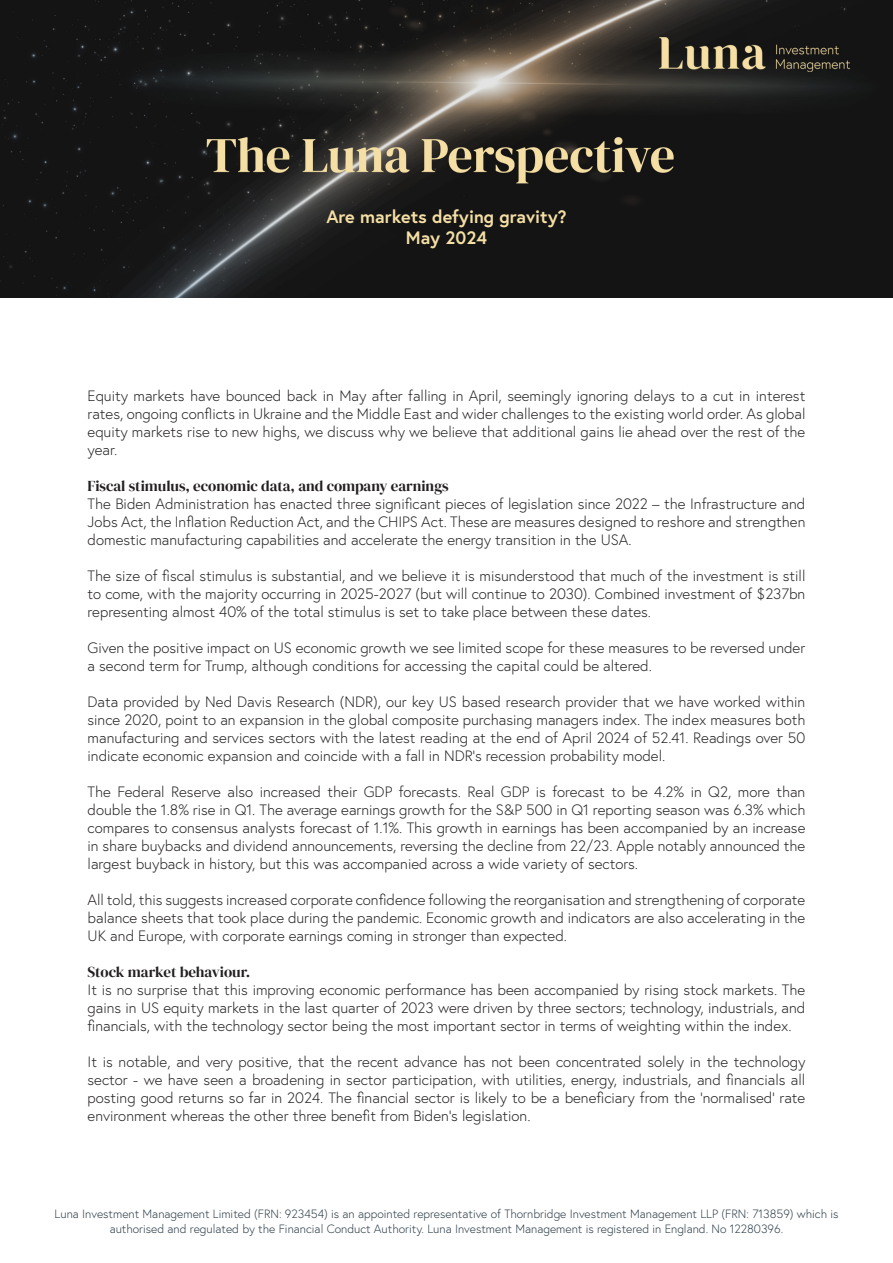
<style>
.page{position:relative;width:893px;height:1263px;background:#fff}
.page>*{position:absolute;margin:0;border:0;box-sizing:border-box;transform-origin:0 0}
.t1{font:700 18px "Europa";color:#f5dfa4}
.t2{font:300 15px/18px "Europa";color:#231f20;text-align:justify}
.t3{font:15px "DM Serif Display";color:#231f20}
.t4{font:300 12px/14.4px "Europa";color:#293a44;text-align:center}
</style>
<div class="page">
<img style="left:0;top:0;width:893px;height:298px">
<p class="t1" style="left:326px;top:204px;width:242px">Are markets defying gravity?</p>
<p class="t1" style="left:406px;top:226px;width:83px">May 2024</p>
<p class="t2" style="left:88px;top:386px;width:719px">Equity markets have bounced back in May after falling in April, seemingly ignoring delays to a cut in interest rates, ongoing conflicts in Ukraine and the Middle East and wider challenges to the existing world order. As global equity markets rise to new highs, we discuss why we believe that additional gains lie ahead over the rest of the year.</p>
<p class="t3" style="left:88px;top:477px;width:363px">Fiscal stimulus, economic data, and company earnings</p>
<p class="t2" style="left:88px;top:494px;width:719px">The Biden Administration has enacted three significant pieces of legislation since 2022 – the Infrastructure and Jobs Act, the Inflation Reduction Act, and the CHIPS Act. These are measures designed to reshore and strengthen domestic manufacturing capabilities and accelerate the energy transition in the USA.</p>
<p class="t2" style="left:88px;top:566px;width:719px">The size of fiscal stimulus is substantial, and we believe it is misunderstood that much of the investment is still to come, with the majority occurring in 2025-2027 (but will continue to 2030). Combined investment of $237bn representing almost 40% of the total stimulus is set to take place between these dates.</p>
<p class="t2" style="left:88px;top:638px;width:719px">Given the positive impact on US economic growth we see limited scope for these measures to be reversed under a second term for Trump, although conditions for accessing the capital could be altered.</p>
<p class="t2" style="left:88px;top:692px;width:719px">Data provided by Ned Davis Research (NDR), our key US based research provider that we have worked within since 2020, point to an expansion in the global composite purchasing managers index. The index measures both manufacturing and services sectors with the latest reading at the end of April 2024 of 52.41. Readings over 50 indicate economic expansion and coincide with a fall in NDR’s recession probability model.</p>
<p class="t2" style="left:88px;top:782px;width:719px">The Federal Reserve also increased their GDP forecasts. Real GDP is forecast to be 4.2% in Q2, more than double the 1.8% rise in Q1. The average earnings growth for the S&amp;P 500 in Q1 reporting season was 6.3% which compares to consensus analysts forecast of 1.1%. This growth in earnings has been accompanied by an increase in share buybacks and dividend announcements, reversing the decline from 22/23. Apple notably announced the largest buyback in history, but this was accompanied across a wide variety of sectors.</p>
<p class="t2" style="left:88px;top:890px;width:719px">All told, this suggests increased corporate confidence following the reorganisation and strengthening of corporate balance sheets that took place during the pandemic. Economic growth and indicators are also accelerating in the UK and Europe, with corporate earnings coming in stronger than expected.</p>
<p class="t3" style="left:88px;top:963px;width:164px">Stock market behaviour.</p>
<p class="t2" style="left:88px;top:980px;width:719px">It is no surprise that this improving economic performance has been accompanied by rising stock markets. The gains in US equity markets in the last quarter of 2023 were driven by three sectors; technology, industrials, and financials, with the technology sector being the most important sector in terms of weighting within the index.</p>
<p class="t2" style="left:88px;top:1052px;width:719px">It is notable, and very positive, that the recent advance has not been concentrated solely in the technology sector - we have seen a broadening in sector participation, with utilities, energy, industrials, and financials all posting good returns so far in 2024. The financial sector is likely to be a beneficiary from the ‘normalised’ rate environment whereas the other three benefit from Biden’s legislation.</p>
<p class="t4" style="left:55px;top:1207px;width:785px">Luna Investment Management Limited (FRN: 923454) is an appointed representative of Thornbridge Investment Management LLP (FRN: 713859) which is authorised and regulated by the Financial Conduct Authority. Luna Investment Management is registered in England. No 12280396.</p>
</div>
